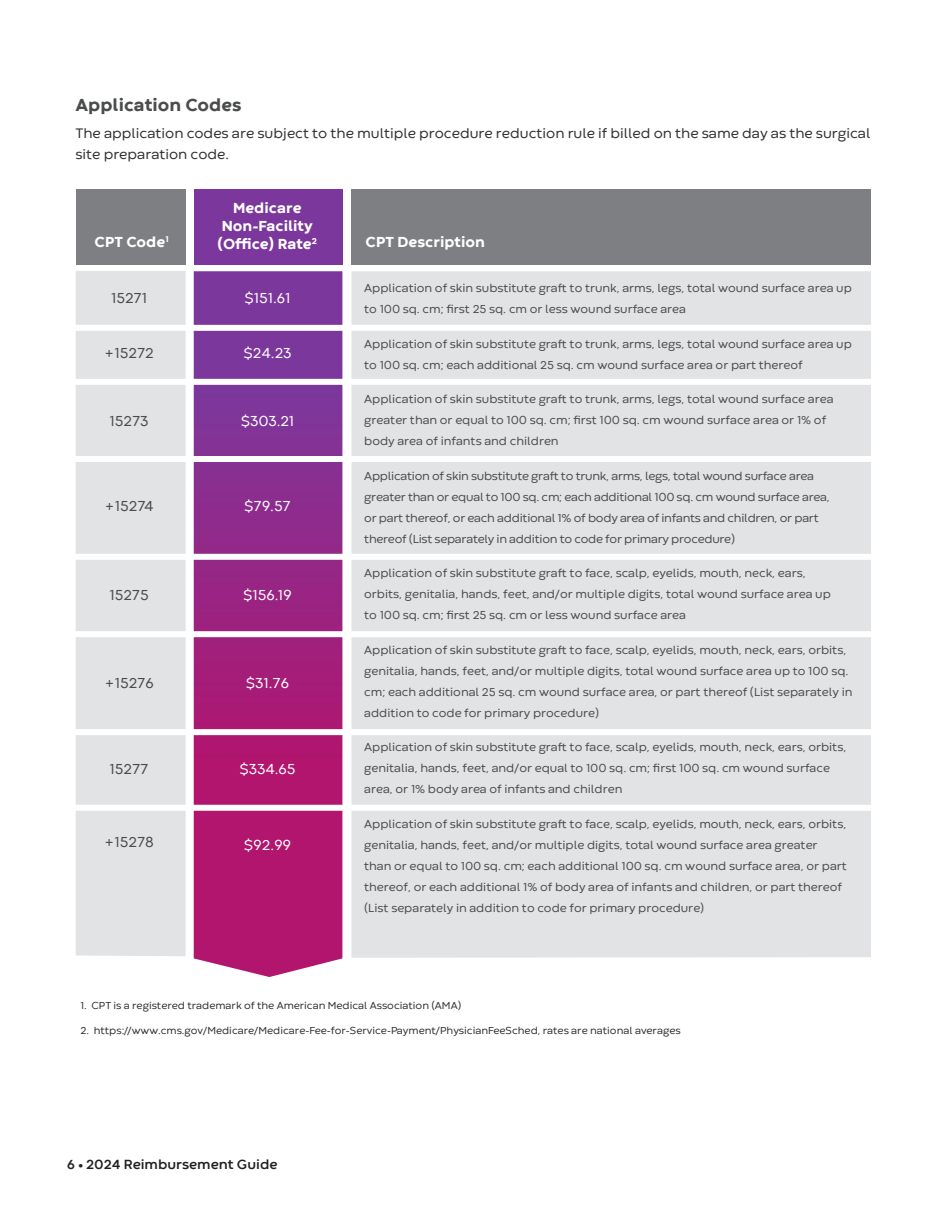
<style>
.page{position:relative;width:945px;height:1215px;background:#fff}
.page>*{position:absolute;margin:0;border:0;box-sizing:border-box;transform-origin:0 0}
.t1{font:800 18px "Codec Warm";color:#4b4c4d}
.t2{font:800 15px "Codec Warm";color:#fff}
.t3{font:15px "Codec Warm";color:#fff}
.t4{font:15px "Codec Warm";color:#4b4c4d}
.t5{font:14.25px/21px "Codec Warm";color:#312f30}
.t6{font:700 13.8px "Codec Warm";color:#231f20}
.t7{font:12px/21px "Codec Warm";color:#4b4c4d}
.t8{font:12px/21px "Codec Warm";letter-spacing:-.02em;color:#4b4c4d}
.t9{font:10.5px "Codec Warm";color:#312f30}
.t10{font:800 8.7px "Codec Warm";color:#fff}
</style>
<div class="page">
<div style="left:194px;top:189px;width:148px;height:75px;background:#7b379c"></div>
<div style="left:351px;top:189px;width:520px;height:75px;background:#7e7f82"></div>
<div style="left:76px;top:189px;width:110px;height:75px;background:#7e7f82"></div>
<div style="left:351px;top:271px;width:520px;height:687px;background:#e2e3e5"></div>
<svg style="left:194px;top:271px;width:148px;height:706px;background:#9b2783"></svg>
<div style="left:76px;top:271px;width:110px;height:685px;background:#e2e3e5"></div>
<div style="left:68px;top:379px;width:877px;height:6px;background:#fff"></div>
<div style="left:68px;top:456px;width:877px;height:6px;background:#fff"></div>
<div style="left:68px;top:554px;width:877px;height:6px;background:#fff"></div>
<div style="left:68px;top:631px;width:877px;height:6px;background:#fff"></div>
<div style="left:68px;top:729px;width:877px;height:6px;background:#fff"></div>
<div style="left:68px;top:805px;width:877px;height:6px;background:#fff"></div>
<div style="left:68px;top:325px;width:877px;height:6px;background:#fff"></div>
<p class="t1" style="left:75px;top:93px;width:168px">Application Codes</p>
<p class="t5" style="left:75px;top:123px;width:796px">The application codes are subject to the multiple procedure reduction rule if billed on the same day as the surgical site preparation code.</p>
<p class="t2" style="left:233px;top:198px;width:70px">Medicare</p>
<p class="t2" style="left:222px;top:216px;width:93px">Non-Facility</p>
<p class="t2" style="left:218px;top:234px;width:96px">(Office) Rate</p>
<p class="t2" style="left:95px;top:232px;width:72px">CPT Code</p>
<p class="t10" style="left:312px;top:235px;width:7px">2</p>
<p class="t2" style="left:366px;top:232px;width:121px">CPT Description</p>
<p class="t10" style="left:165px;top:233px;width:5px">1</p>
<p class="t4" style="left:111px;top:289px;width:38px">15271</p>
<p class="t4" style="left:104px;top:344px;width:51px">+15272</p>
<p class="t4" style="left:110px;top:412px;width:40px">15273</p>
<p class="t4" style="left:105px;top:497px;width:50px">+15274</p>
<p class="t4" style="left:109px;top:586px;width:41px">15275</p>
<p class="t4" style="left:104px;top:674px;width:51px">+15276</p>
<p class="t4" style="left:110px;top:760px;width:40px">15277</p>
<p class="t4" style="left:104px;top:833px;width:51px">+15278</p>
<p class="t3" style="left:245px;top:289px;width:47px">$151.61</p>
<p class="t3" style="left:244px;top:344px;width:49px">$24.23</p>
<p class="t3" style="left:241px;top:412px;width:55px">$303.21</p>
<p class="t3" style="left:245px;top:497px;width:48px">$79.57</p>
<p class="t3" style="left:244px;top:586px;width:50px">$156.19</p>
<p class="t3" style="left:246px;top:674px;width:44px">$31.76</p>
<p class="t3" style="left:240px;top:760px;width:57px">$334.65</p>
<p class="t3" style="left:244px;top:836px;width:48px">$92.99</p>
<p class="t7" style="left:364px;top:277px;width:489px">Application of skin substitute graft to trunk, arms, legs, total wound surface area up to 100 sq. cm; first 25 sq. cm or less wound surface area</p>
<p class="t7" style="left:364px;top:333px;width:489px">Application of skin substitute graft to trunk, arms, legs, total wound surface area up to 100 sq. cm; each additional 25 sq. cm wound surface area or part thereof</p>
<p class="t7" style="left:364px;top:388px;width:471px">Application of skin substitute graft to trunk, arms, legs, total wound surface area greater than or equal to 100 sq. cm; first 100 sq. cm wound surface area or 1% of body area of infants and children</p>
<p class="t8" style="left:364px;top:465px;width:467px">Application of skin substitute graft to trunk, arms, legs, total wound surface area greater than or equal to 100 sq. cm; each additional 100 sq. cm wound surface area, or part thereof, or each additional 1% of body area of infants and children, or part thereof (List separately in addition to code for primary procedure)</p>
<p class="t7" style="left:364px;top:562px;width:468px">Application of skin substitute graft to face, scalp, eyelids, mouth, neck, ears, orbits, genitalia, hands, feet, and/or multiple digits, total wound surface area up to 100 sq. cm; first 25 sq. cm or less wound surface area</p>
<p class="t7" style="left:364px;top:639px;width:490px">Application of skin substitute graft to face, scalp, eyelids, mouth, neck, ears, orbits, genitalia, hands, feet, and/or multiple digits, total wound surface area up to 100 sq. cm; each additional 25 sq. cm wound surface area, or part thereof (List separately in addition to code for primary procedure)</p>
<p class="t7" style="left:364px;top:736px;width:484px">Application of skin substitute graft to face, scalp, eyelids, mouth, neck, ears, orbits, genitalia, hands, feet, and/or equal to 100 sq. cm; first 100 sq. cm wound surface area, or 1% body area of infants and children</p>
<p class="t7" style="left:364px;top:813px;width:484px">Application of skin substitute graft to face, scalp, eyelids, mouth, neck, ears, orbits, genitalia, hands, feet, and/or multiple digits, total wound surface area greater than or equal to 100 sq. cm; each additional 100 sq. cm wound surface area, or part thereof, or each additional 1% of body area of infants and children, or part thereof (List separately in addition to code for primary procedure)</p>
<p class="t9" style="left:80px;top:999px;width:382px">1. CPT is a registered trademark of the American Medical Association (AMA)</p>
<p class="t9" style="left:80px;top:1025px;width:602px">2. https://www.cms.gov/Medicare/Medicare-Fee-for-Service-Payment/PhysicianFeeSched, rates are national averages</p>
<p class="t6" style="left:67px;top:1156px;width:212px">6 • 2024 Reimbursement Guide</p>
</div>
